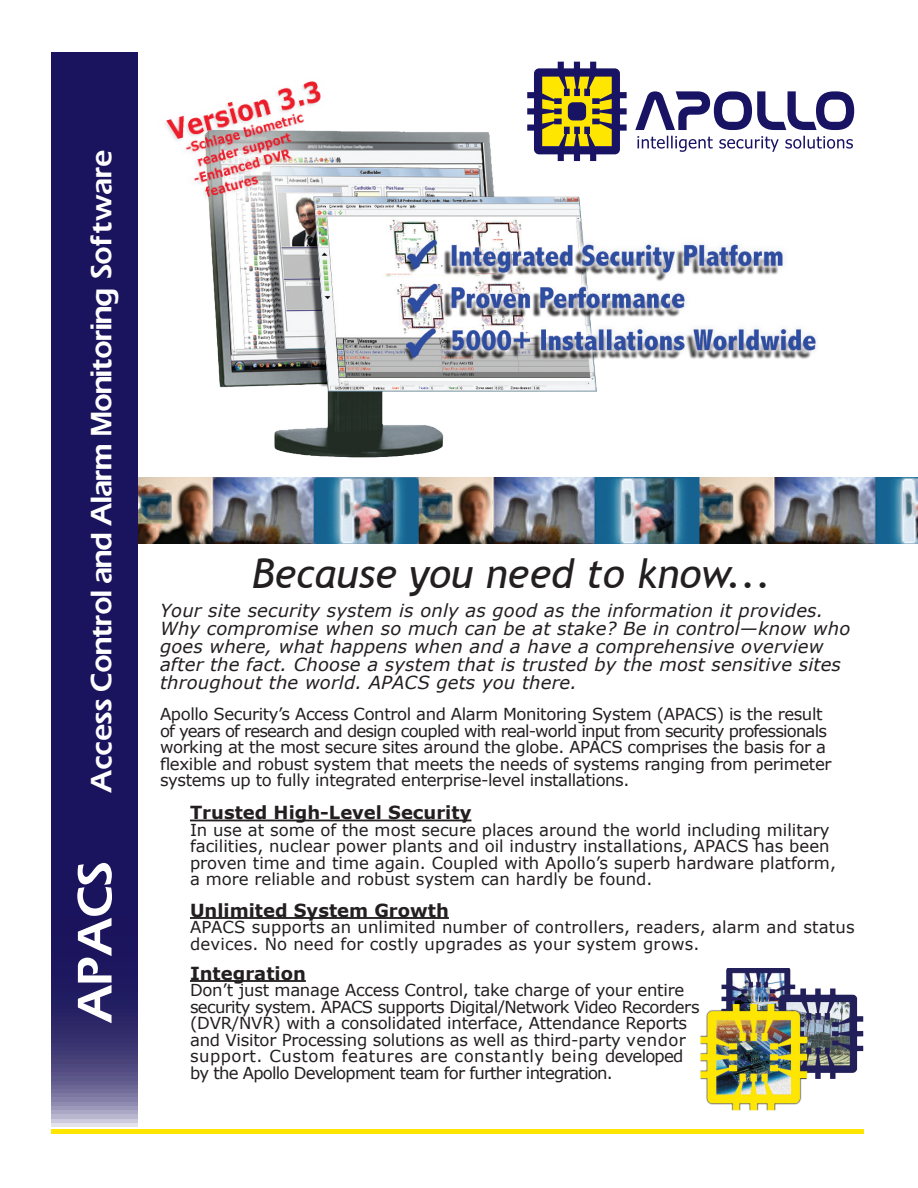
<style>
.page{position:relative;width:918px;height:1188px;background:#fff}
.page>*{position:absolute;margin:0;border:0;box-sizing:border-box;transform-origin:0 0}
.t1{font:900 54px "Eras";color:#fff}
.t2{font:italic 40.5px "Trebuchet MS";color:#231f20}
.t3{font:900 32.7px "Eras";letter-spacing:.01em;color:#fff}
.t4{font:italic 18px/18px "Verdana";letter-spacing:.01em;color:#231f20}
.t5{font:700 18px "Verdana";color:#231f20}
.t6{font:16.5px/16.5px "Verdana";letter-spacing:-.015em;color:#231f20}
.t7{font:16.5px/16.5px "Verdana";letter-spacing:.01em;color:#231f20}
</style>
<div class="page">
<svg style="left:51px;top:53px;width:86px;height:1077px;background:#221c62"></svg>
<img style="left:700px;top:968px;width:164px;height:143px">
<hr style="left:51px;top:1130px;width:813px;height:4px;background:#ffe601">
<img style="left:213px;top:131px;width:603px;height:327px">
<hr style="left:190px;top:820px;width:281px;height:1px;background:#231f20">
<hr style="left:190px;top:917px;width:259px;height:2px;background:#231f20">
<hr style="left:190px;top:980px;width:116px;height:2px;background:#231f20">
<img style="left:138px;top:477px;width:780px;height:67px">
<svg style="left:527px;top:62px;width:327px;height:99px"></svg>
<img style="left:165px;top:81px;width:209px;height:206px">
<h3 class="t3" style="left:83px;top:793px;width:645px;rotate:-90deg">Access Control and Alarm Monitoring Software</h3>
<h1 class="t1" style="left:65px;top:1023px;width:164px;rotate:-90deg">APACS</h1>
<h2 class="t2" style="left:252px;top:550px;width:521px">Because you need to know...</h2>
<p class="t4" style="left:160px;top:601px;width:692px">Your site security system is only as good as the information it provides.<br>Why compromise when so much can be at stake? Be in control—know who goes where, what happens when and a have a comprehensive overview after the fact. Choose a system that is trusted by the most sensitive sites throughout the world. APACS gets you there.</p>
<p class="t6" style="left:160px;top:705px;width:673px">Apollo Security’s Access Control and Alarm Monitoring System (APACS) is the result of years of research and design coupled with real-world input from security professionals working at the most secure sites around the globe. APACS comprises the basis for a flexible and robust system that meets the needs of systems ranging from perimeter systems up to fully integrated enterprise-level installations.</p>
<p class="t5" style="left:190px;top:801px;width:283px">Trusted High-Level Security</p>
<p class="t6" style="left:190px;top:821px;width:648px">In use at some of the most secure places around the world including military facilities, nuclear power plants and oil industry installations, APACS has been proven time and time again. Coupled with Apollo’s superb hardware platform, a more reliable and robust system can hardly be found.</p>
<p class="t5" style="left:190px;top:899px;width:260px">Unlimited System Growth</p>
<p class="t7" style="left:190px;top:918px;width:666px">APACS supports an unlimited number of controllers, readers, alarm and status devices. No need for costly upgrades as your system grows.</p>
<p class="t5" style="left:190px;top:962px;width:117px">Integration</p>
<p class="t6" style="left:190px;top:981px;width:511px">Don’t just manage Access Control, take charge of your entire security system. APACS supports Digital/Network Video Recorders (DVR/NVR) with a consolidated interface, Attendance Reports and Visitor Processing solutions as well as third-party vendor support. Custom features are constantly being developed by the Apollo Development team for further integration.</p>
</div>
